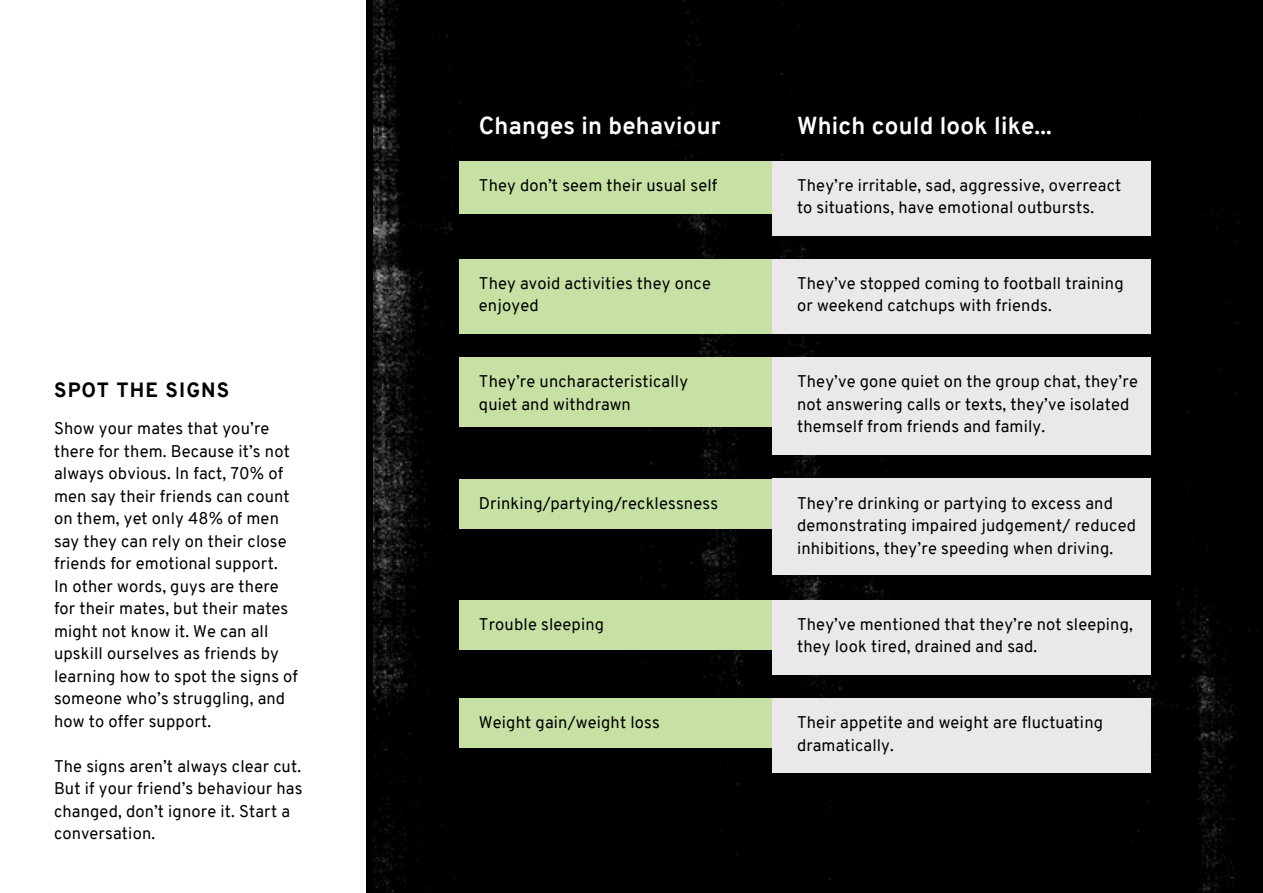
<style>
.page{position:relative;width:1263px;height:893px;background:#fff}
.page>*{position:absolute;margin:0;border:0;box-sizing:border-box;transform-origin:0 0}
.t1{font:700 24px "Overpass";letter-spacing:.01em;color:#fff}
.t2{font:800 20.1px "Overpass";letter-spacing:.06em;color:#000}
.t3{font:16.5px/22.5px "Overpass";letter-spacing:.01em;color:#000}
</style>
<div class="page">
<div style="left:373px;top:0;width:890px;height:893px;background:#000"></div>
<div style="left:459px;top:161px;width:313px;height:52px;background:#c7e1a4"></div>
<div style="left:459px;top:357px;width:313px;height:70px;background:#c7e1a4"></div>
<div style="left:459px;top:600px;width:313px;height:50px;background:#c7e1a4"></div>
<div style="left:459px;top:259px;width:313px;height:75px;background:#c7e1a4"></div>
<div style="left:459px;top:479px;width:313px;height:49px;background:#c7e1a4"></div>
<div style="left:459px;top:698px;width:313px;height:50px;background:#c7e1a4"></div>
<div style="left:772px;top:161px;width:378px;height:74px;background:#eae8eb"></div>
<div style="left:772px;top:357px;width:378px;height:98px;background:#eae8eb"></div>
<div style="left:772px;top:600px;width:378px;height:75px;background:#eae8eb"></div>
<div style="left:772px;top:259px;width:378px;height:75px;background:#eae8eb"></div>
<div style="left:772px;top:479px;width:378px;height:96px;background:#eae8eb"></div>
<div style="left:772px;top:698px;width:378px;height:75px;background:#eae8eb"></div>
<p class="t2" style="left:54px;top:376px;width:177px">SPOT THE SIGNS</p>
<p class="t3" style="left:54px;top:417px;width:246px">Show your mates that you’re there for them. Because it’s not always obvious. In fact, 70% of men say their friends can count on them, yet only 48% of men say they can rely on their close friends for emotional support.<br>In other words, guys are there for their mates, but their mates might not know it. We can all upskill ourselves as friends by learning how to spot the signs of someone who’s struggling, and how to offer support.</p>
<p class="t3" style="left:54px;top:755px;width:250px">The signs aren’t always clear cut.<br>But if your friend’s behaviour has changed, don’t ignore it. Start a conversation.</p>
<h1 class="t1" style="left:479px;top:108px;width:243px">Changes in behaviour</h1>
<h1 class="t1" style="left:797px;top:108px;width:256px">Which could look like...</h1>
<p class="t3" style="left:479px;top:174px;width:240px">They don’t seem their usual self</p>
<p class="t3" style="left:797px;top:174px;width:326px">They’re irritable, sad, aggressive, overreact to situations, have emotional outbursts.</p>
<p class="t3" style="left:479px;top:272px;width:233px">They avoid activities they once enjoyed</p>
<p class="t3" style="left:797px;top:272px;width:328px">They’ve stopped coming to football training or weekend catchups with friends.</p>
<p class="t3" style="left:479px;top:370px;width:211px">They’re uncharacteristically quiet and withdrawn</p>
<p class="t3" style="left:797px;top:370px;width:342px">They’ve gone quiet on the group chat, they’re not answering calls or texts, they’ve isolated themself from friends and family.</p>
<p class="t3" style="left:479px;top:492px;width:241px">Drinking/partying/recklessness</p>
<p class="t3" style="left:797px;top:492px;width:340px">They’re drinking or partying to excess and demonstrating impaired judgement/ reduced inhibitions, they’re speeding when driving.</p>
<p class="t3" style="left:479px;top:613px;width:127px">Trouble sleeping</p>
<p class="t3" style="left:797px;top:613px;width:337px">They’ve mentioned that they’re not sleeping, they look tired, drained and sad.</p>
<p class="t3" style="left:479px;top:711px;width:183px">Weight gain/weight loss</p>
<p class="t3" style="left:797px;top:711px;width:307px">Their appetite and weight are fluctuating dramatically.</p>
</div>
